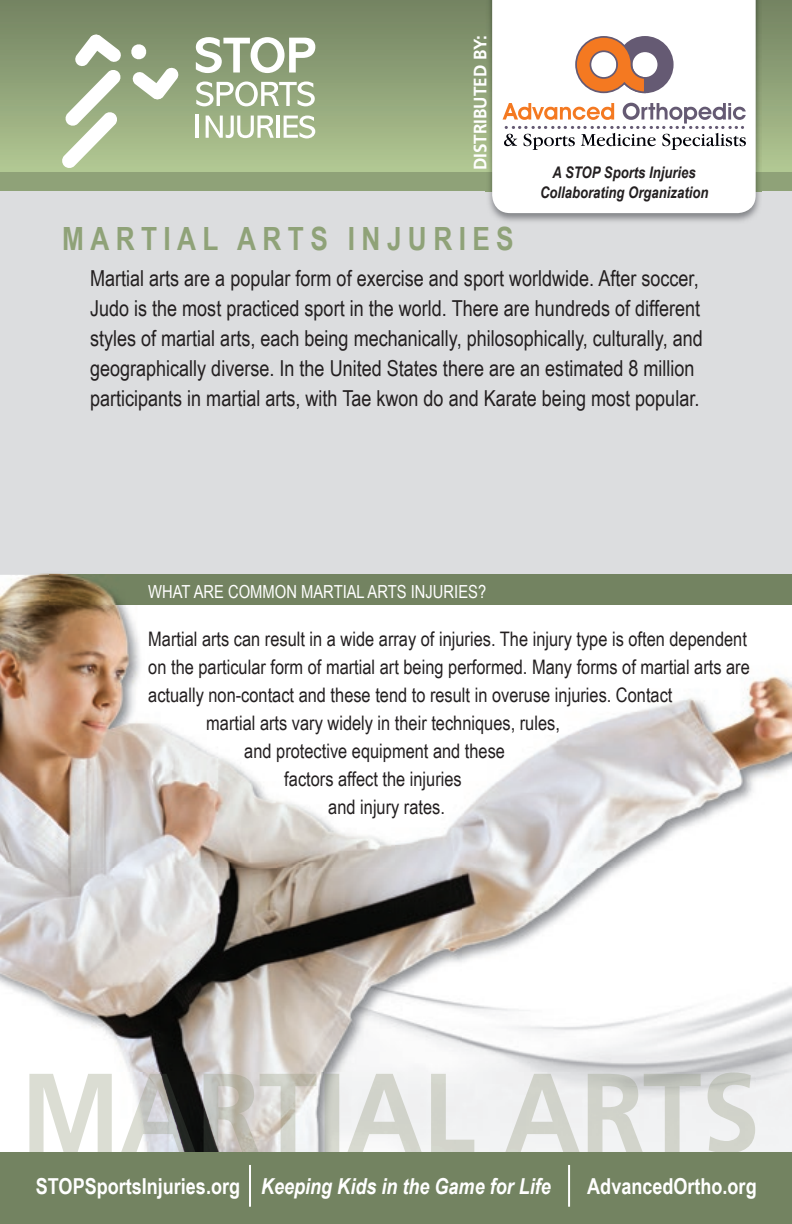
<style>
.page{position:relative;width:792px;height:1224px;background:#fff}
.page>*{position:absolute;margin:0;border:0;box-sizing:border-box;transform-origin:0 0}
.t1{font:700 32px "Arial Narrow";letter-spacing:.2em;color:#8fa278}
.t2{font:22px/30px "Arial Narrow";color:#231f20}
.t3{font:italic 700 22px "Arial Narrow";color:#fff}
.t4{font:700 22px "Arial Narrow";color:#fff}
.t5{font:20px "Arial Narrow";color:#231f20}
.t6{font:18px "Arial Narrow";color:#fff}
.t7{font:700 18px "Frutiger";color:#fff;scale:.95 1}
.t8{font:italic 700 16px/20px "Arial Narrow";color:#231f20;text-align:center}
.s1{font-style:normal}
</style>
<div class="page">
<svg style="left:0;top:0;width:792px;height:173px;background:#91a379"></svg>
<div style="left:0;top:189px;width:792px;height:386px;background:#dcdddf"></div>
<div style="left:0;top:173px;width:792px;height:18px;background:#8fa278"></div>
<img style="left:486px;top:0;width:276px;height:222px">
<svg style="left:492px;top:0;width:264px;height:213px"></svg>
<img style="left:36px;top:573px;width:756px;height:2px">
<img style="left:0;top:575px;width:396px;height:293px">
<img style="left:396px;top:676px;width:396px;height:192px">
<img style="left:0;top:868px;width:792px;height:213px">
<img style="left:50px;top:575px;width:742px;height:30px">
<img style="left:29px;top:1072px;width:726px;height:80px">
<div style="left:0;top:1152px;width:792px;height:72px;background:#738361"></div>
<svg style="left:503px;top:36px;width:243px;height:114px"></svg>
<svg style="left:131px;top:44px;width:16px;height:16px"></svg>
<svg style="left:132px;top:67px;width:47px;height:33px"></svg>
<svg style="left:62px;top:35px;width:60px;height:133px"></svg>
<svg style="left:196px;top:37px;width:119px;height:36px"></svg>
<svg style="left:196px;top:82px;width:119px;height:24px"></svg>
<hr style="left:196px;top:115px;width:3px;height:23px;background:#fff">
<svg style="left:206px;top:116px;width:68px;height:22px"></svg>
<hr style="left:276px;top:116px;width:3px;height:22px;background:#fff">
<svg style="left:284px;top:116px;width:31px;height:22px"></svg>
<hr style="left:249px;top:1165px;width:2px;height:42px;background:#fff">
<hr style="left:568px;top:1165px;width:2px;height:42px;background:#fff">
<p class="t7" style="left:470px;top:170px;width:144px;rotate:-90deg">DISTRIBUTED BY:</p>
<p class="t8" style="left:540px;top:161px;width:170px">A STOP Sports Injuries<br>Collaborating Organization</p>
<h1 class="t1" style="left:62px;top:214px;width:453px">MARTIAL ARTS INJURIES</h1>
<p class="t2" style="left:90px;top:263px;width:614px">Martial arts are a popular form of exercise and sport worldwide. After soccer, Judo is the most practiced sport in the world. There are hundreds of different styles of martial arts, each being mechanically, philosophically, culturally, and geographically diverse. In the United States there are an estimated 8 million participants in martial arts, with Tae kwon do and Karate being most popular.</p>
<p class="t6" style="left:148px;top:578px;width:339px">WHAT ARE COMMON MARTIAL ARTS INJURIES?</p>
<p class="t5" style="left:148px;top:624px;width:600px">Martial arts can result in a wide array of injuries. The injury type is often dependent</p>
<p class="t5" style="left:148px;top:652px;width:603px">on the particular form of martial art being performed. Many forms of martial arts are</p>
<p class="t5" style="left:148px;top:680px;width:526px">actually non-contact and these tend to result in overuse injuries. Contact</p>
<p class="t5" style="left:206px;top:708px;width:355px">martial arts vary widely in their techniques, rules,</p>
<p class="t5" style="left:244px;top:736px;width:262px">and protective equipment and these</p>
<p class="t5" style="left:284px;top:764px;width:179px">factors affect the injuries</p>
<p class="t5" style="left:328px;top:792px;width:118px">and injury rates.</p>
<p class="t3" style="left:36px;top:1169px;width:516px"><span class="s1">STOPSportsInjuries.org</span> Keeping Kids in the Game for Life</p>
<p class="t4" style="left:587px;top:1169px;width:171px">AdvancedOrtho.org</p>
</div>
